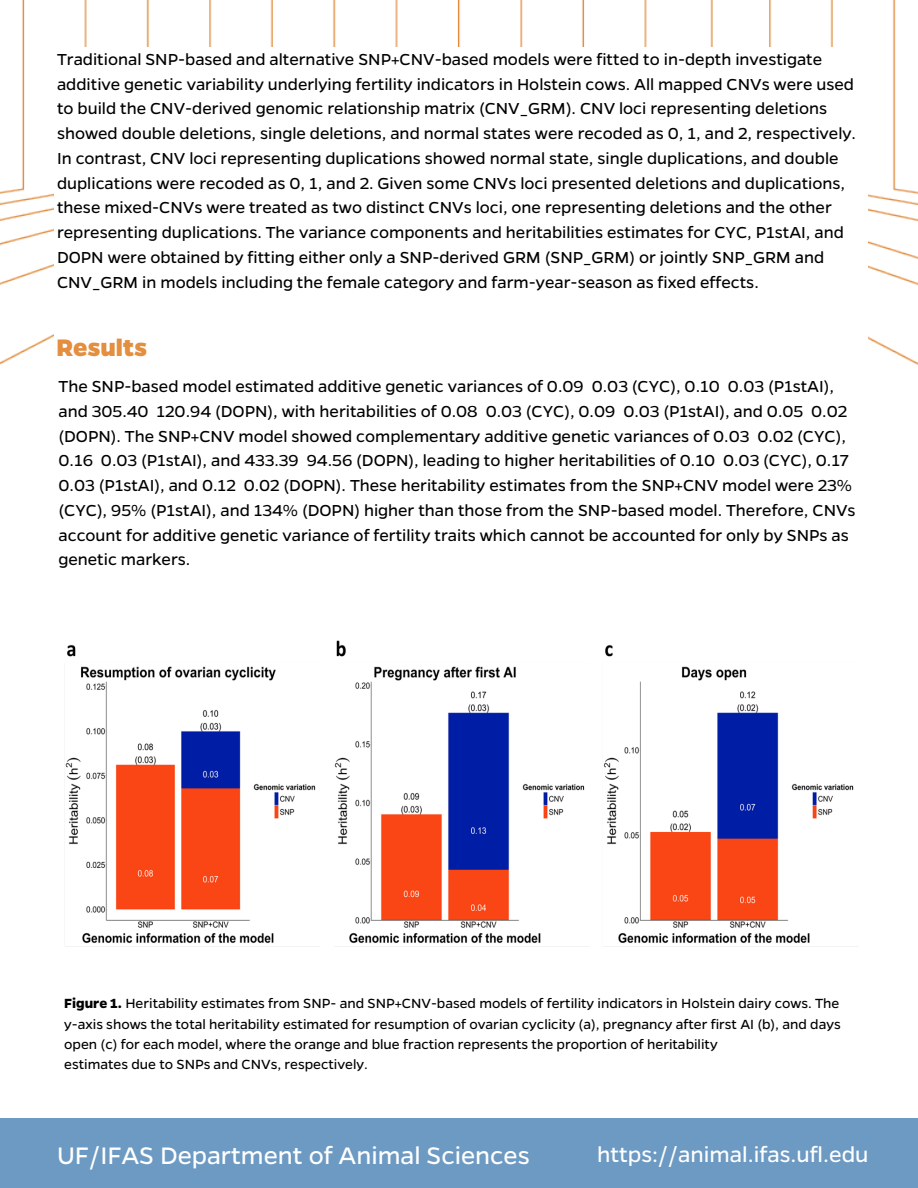
<style>
.page{position:relative;width:918px;height:1188px;background:#fff}
.page>*{position:absolute;margin:0;border:0;box-sizing:border-box;transform-origin:0 0}
.t1{font:27px "Gentona";color:#fff}
.t2{font:800 27px "Gentona";color:#e48e3f}
.t3{font:24px "Gentona";color:#fff}
.t4{font:18px/24.8px "Gentona";color:#000}
.t5{font:15px/20.2px "Gentona";color:#000;text-align:justify}
.s1{font-weight:700}
</style>
<div class="page">
<img style="left:0;top:0;width:918px;height:366px">
<div style="left:55px;top:48px;width:813px;height:483px;background:#fff"></div>
<div style="left:0;top:1118px;width:918px;height:70px;background:#6d9ac3"></div>
<img style="left:65px;top:640px;width:793px;height:307px">
<p class="t4" style="left:57px;top:46px;width:801px">Traditional SNP-based and alternative SNP+CNV-based models were fitted to in-depth investigate additive genetic variability underlying fertility indicators in Holstein cows. All mapped CNVs were used to build the CNV-derived genomic relationship matrix (CNV_GRM). CNV loci representing deletions showed double deletions, single deletions, and normal states were recoded as 0, 1, and 2, respectively.<br>In contrast, CNV loci representing duplications showed normal state, single duplications, and double duplications were recoded as 0, 1, and 2. Given some CNVs loci presented deletions and duplications, these mixed-CNVs were treated as two distinct CNVs loci, one representing deletions and the other representing duplications. The variance components and heritabilities estimates for CYC, P1stAI, and DOPN were obtained by fitting either only a SNP-derived GRM (SNP_GRM) or jointly SNP_GRM and CNV_GRM in models including the female category and farm-year-season as fixed effects.</p>
<h1 class="t2" style="left:57px;top:330px;width:92px">Results</h1>
<h4 class="t4" style="left:59px;top:373px;width:799px">The SNP-based model estimated additive genetic variances of 0.09 0.03 (CYC), 0.10 0.03 (P1stAI), and 305.40 120.94 (DOPN), with heritabilities of 0.08 0.03 (CYC), 0.09 0.03 (P1stAI), and 0.05 0.02 (DOPN). The SNP+CNV model showed complementary additive genetic variances of 0.03 0.02 (CYC), 0.16 0.03 (P1stAI), and 433.39 94.56 (DOPN), leading to higher heritabilities of 0.10 0.03 (CYC), 0.17<br>0.03 (P1stAI), and 0.12 0.02 (DOPN). These heritability estimates from the SNP+CNV model were 23% (CYC), 95% (P1stAI), and 134% (DOPN) higher than those from the SNP-based model. Therefore, CNVs account for additive genetic variance of fertility traits which cannot be accounted for only by SNPs as genetic markers.</h4>
<p class="t5" style="left:64px;top:993px;width:778px"><span class="s1">Figure 1.</span> Heritability estimates from SNP- and SNP+CNV-based models of fertility indicators in Holstein dairy cows. The y-axis shows the total heritability estimated for resumption of ovarian cyclicity (a), pregnancy after first AI (b), and days open (c) for each model, where the orange and blue fraction represents the proportion of heritability</p>
<p class="t5" style="left:64px;top:1054px;width:305px">estimates due to SNPs and CNVs, respectively.</p>
<p class="t1" style="left:57px;top:1138px;width:474px">UF/IFAS Department of Animal Sciences</p>
<h4 class="t3" style="left:597px;top:1139px;width:273px">https://animal.ifas.ufl.edu</h4>
</div>
